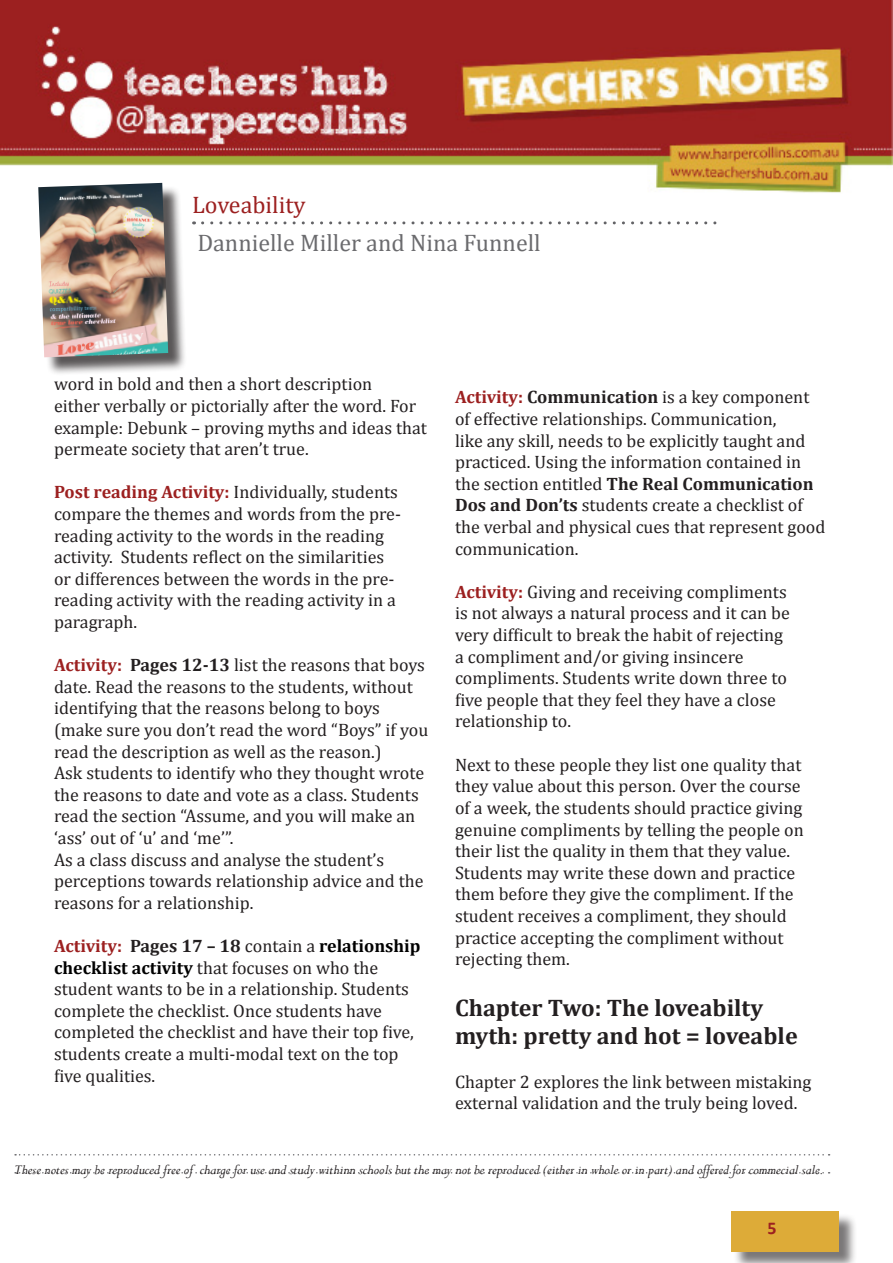
<style>
.page{position:relative;width:893px;height:1263px;background:#fff}
.page>*{position:absolute;margin:0;border:0;box-sizing:border-box;transform-origin:0 0}
.t1{font:700 24px/28.8px "Cambria";color:#231f20}
.t2{font:24px "Cambria";color:#6b6b6e}
.t3{font:24px "Cambria";color:#9c2020}
.t4{font:18px/21.6px "Cambria";color:#231f20}
.t5{font:700 18px "Calibri";color:#9c2020}
.t6{font:italic 15px "Perpetua";color:#231f20}
.s1{font-weight:700;color:#9c2020}
.s2{font-weight:700}
.s3{font-weight:700;color:#000}
</style>
<div class="page">
<img style="left:0;top:0;width:893px;height:193px">
<div style="left:733px;top:1213px;width:125px;height:50px;background:#231f20;opacity:.6"></div>
<div style="left:731px;top:1211px;width:108px;height:40px;background:#ddab38"></div>
<svg style="left:15px;top:1154px;width:815px;height:1px"></svg>
<svg style="left:15px;top:1172px;width:815px;height:1px"></svg>
<svg style="left:203px;top:221px;width:514px;height:3px"></svg>
<div style="left:41px;top:186px;width:145px;height:190px;background:#231f20;opacity:.75"></div>
<img style="left:38px;top:183px;width:130px;height:174px">
<p class="t3" style="left:192px;top:191px;width:115px">Loveability</p>
<p class="t2" style="left:197px;top:228px;width:345px">Dannielle Miller and Nina Funnell</p>
<p class="t4" style="left:54px;top:373px;width:374px">word in bold and then a short description<br>either verbally or pictorially after the word. For example: Debunk – proving myths and ideas that permeate society that aren’t true.</p>
<p class="t4" style="left:54px;top:481px;width:348px"><span class="s1">Post reading Activity:</span> Individually, students compare the themes and words from the pre&shy;reading activity to the words in the reading activity. Students reflect on the similarities or differences between the words in the pre&shy;reading activity with the reading activity in a paragraph.</p>
<p class="t4" style="left:54px;top:654px;width:376px"><span class="s1">Activity:</span> <span class="s2">Pages 12-13</span> list the reasons that boys date. Read the reasons to the students, without identifying that the reasons belong to boys (make sure you don’t read the word “Boys” if you read the description as well as the reason.)</p>
<p class="t4" style="left:54px;top:762px;width:372px">Ask students to identify who they thought wrote the reasons to date and vote as a class. Students read the section “Assume, and you will make an ‘ass’ out of ‘u’ and ‘me’”.</p>
<p class="t4" style="left:54px;top:848px;width:371px">As a class discuss and analyse the student’s perceptions towards relationship advice and the reasons for a relationship.</p>
<p class="t4" style="left:54px;top:935px;width:368px"><span class="s1">Activity:</span> <span class="s2">Pages 17 – 18</span> contain a <span class="s3">relationship checklist activity</span> that focuses on who the student wants to be in a relationship. Students complete the checklist. Once students have completed the checklist and have their top five, students create a multi-modal text on the top five qualities.</p>
<p class="t4" style="left:455px;top:386px;width:372px"><span class="s1">Activity:</span> <span class="s2">Communication</span> is a key component of effective relationships. Communication,<br>like any skill, needs to be explicitly taught and practiced. Using the information contained in the section entitled <span class="s2">The Real Communication Dos and Don’ts</span> students create a checklist of the verbal and physical cues that represent good communication.</p>
<p class="t4" style="left:455px;top:581px;width:336px"><span class="s1">Activity:</span> Giving and receiving compliments is not always a natural process and it can be very difficult to break the habit of rejecting a compliment and/or giving insincere compliments. Students write down three to five people that they feel they have a close relationship to.</p>
<p class="t4" style="left:455px;top:754px;width:350px">Next to these people they list one quality that they value about this person. Over the course of a week, the students should practice giving genuine compliments by telling the people on their list the quality in them that they value.<br>Students may write these down and practice them before they give the compliment. If the student receives a compliment, they should practice accepting the compliment without rejecting them.</p>
<p class="t1" style="left:455px;top:992px;width:344px">Chapter Two: The loveabilty myth: pretty and hot = loveable</p>
<p class="t4" style="left:455px;top:1070px;width:358px">Chapter 2 explores the link between mistaking external validation and the truly being loved.</p>
<p class="t6" style="left:14px;top:1160px;width:811px">These notes may be reproduced free of charge for use and study withinn schools but the may not be reproduced (either in whole or in part) and offered for commecial sale.</p>
<p class="t5" style="left:767px;top:1217px;width:11px">5</p>
</div>
